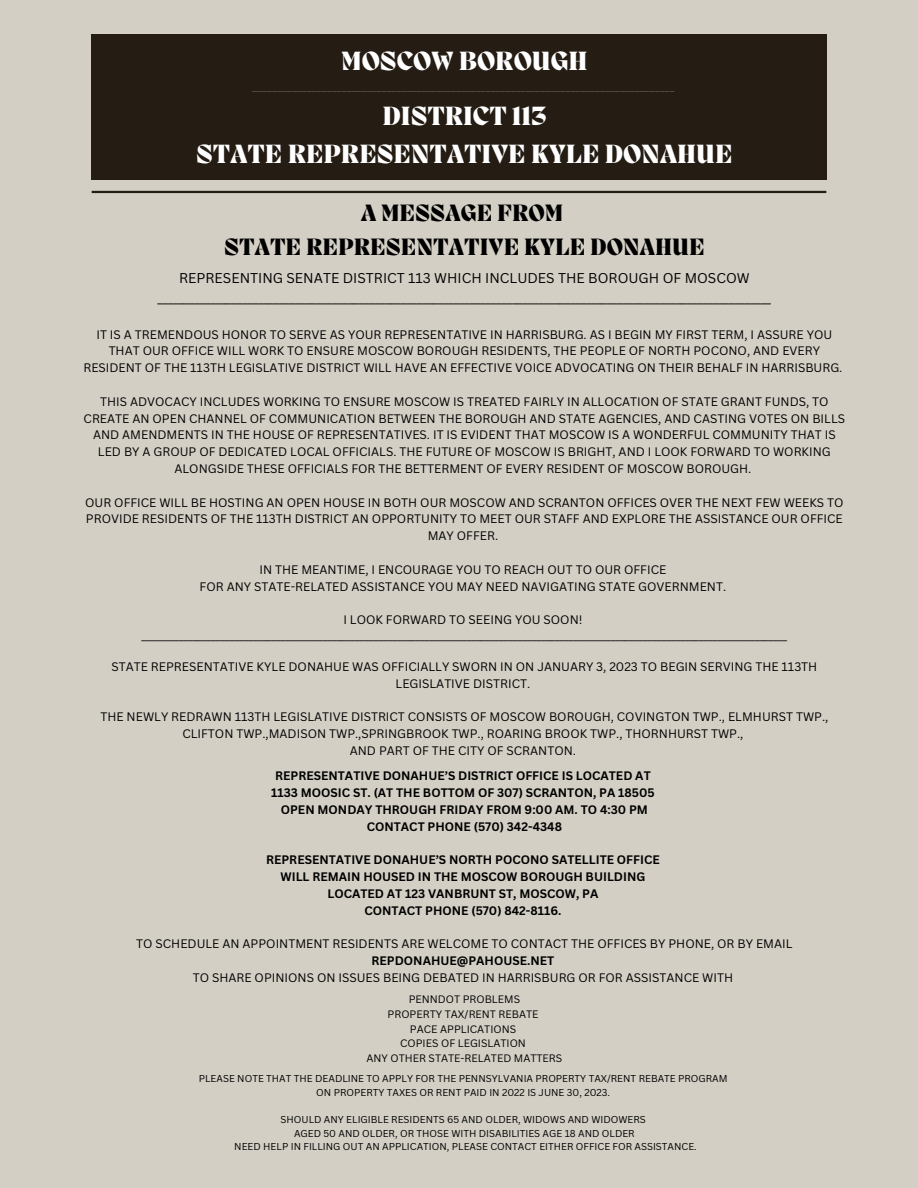
<style>
.page{position:relative;width:918px;height:1188px;background:#d3cfc5}
.page>*{position:absolute;margin:0;border:0;box-sizing:border-box;transform-origin:0 0}
.t1{font:800 27.15px/37.8px "Migra";color:#fff;text-align:center}
.t2{font:800 24.3px/33.9px "Migra";color:#000;text-align:center}
.t3{font:13.8px "Canva Sans";color:#000}
.t4{font:12.3px "Canva Sans";color:#000}
.t5{font:12px/16.8px "Canva Sans";color:#000;text-align:center}
.t6{font:700 12px/16.8px "Canva Sans";color:#000;text-align:center}
.t7{font:10.8px "Canva Sans";color:#000}
.t8{font:10.5px/14.7px "Canva Sans";color:#000;text-align:center}
.t9{font:9.75px/13.6px "Canva Sans";color:#000;text-align:center}
.t10{font:800 9.15px "Migra";color:#fff}
</style>
<div class="page">
<div style="left:92px;top:34px;width:734px;height:146px;background:#251c14"></div>
<hr style="left:92px;top:191px;width:734px;height:2px;background:#251c14">
<h1 class="t1" style="left:341px;top:44px;width:248px">MOSCOW BOROUGH</h1>
<p class="t10" style="left:252px;top:83px;width:424px">_____________________________________________________________________________________</p>
<h1 class="t1" style="left:196px;top:99px;width:538px">DISTRICT 113<br>STATE REPRESENTATIVE KYLE DONAHUE</h1>
<h2 class="t2" style="left:224px;top:198px;width:482px">A MESSAGE FROM<br>STATE REPRESENTATIVE KYLE DONAHUE</h2>
<p class="t3" style="left:179px;top:268px;width:572px">REPRESENTING SENATE DISTRICT 113 WHICH INCLUDES THE BOROUGH OF MOSCOW</p>
<p class="t4" style="left:158px;top:290px;width:615px">____________________________________________________________________________________________________________________</p>
<p class="t5" style="left:83px;top:326px;width:761px">IT IS A TREMENDOUS HONOR TO SERVE AS YOUR REPRESENTATIVE IN HARRISBURG. AS I BEGIN MY FIRST TERM, I ASSURE YOU<br>THAT OUR OFFICE WILL WORK TO ENSURE MOSCOW BOROUGH RESIDENTS, THE PEOPLE OF NORTH POCONO, AND EVERY<br>RESIDENT OF THE 113TH LEGISLATIVE DISTRICT WILL HAVE AN EFFECTIVE VOICE ADVOCATING ON THEIR BEHALF IN HARRISBURG.</p>
<p class="t5" style="left:84px;top:393px;width:763px">THIS ADVOCACY INCLUDES WORKING TO ENSURE MOSCOW IS TREATED FAIRLY IN ALLOCATION OF STATE GRANT FUNDS, TO CREATE AN OPEN CHANNEL OF COMMUNICATION BETWEEN THE BOROUGH AND STATE AGENCIES, AND CASTING VOTES ON BILLS AND AMENDMENTS IN THE HOUSE OF REPRESENTATIVES. IT IS EVIDENT THAT MOSCOW IS A WONDERFUL COMMUNITY THAT IS LED BY A GROUP OF DEDICATED LOCAL OFFICIALS. THE FUTURE OF MOSCOW IS BRIGHT, AND I LOOK FORWARD TO WORKING ALONGSIDE THESE OFFICIALS FOR THE BETTERMENT OF EVERY RESIDENT OF MOSCOW BOROUGH.</p>
<p class="t5" style="left:85px;top:494px;width:760px">OUR OFFICE WILL BE HOSTING AN OPEN HOUSE IN BOTH OUR MOSCOW AND SCRANTON OFFICES OVER THE NEXT FEW WEEKS TO<br>PROVIDE RESIDENTS OF THE 113TH DISTRICT AN OPPORTUNITY TO MEET OUR STAFF AND EXPLORE THE ASSISTANCE OUR OFFICE<br>MAY OFFER.</p>
<p class="t5" style="left:200px;top:561px;width:528px">IN THE MEANTIME, I ENCOURAGE YOU TO REACH OUT TO OUR OFFICE<br>FOR ANY STATE-RELATED ASSISTANCE YOU MAY NEED NAVIGATING STATE GOVERNMENT.</p>
<p class="t5" style="left:343px;top:611px;width:241px">I LOOK FORWARD TO SEEING YOU SOON!</p>
<p class="t7" style="left:142px;top:628px;width:647px">___________________________________________________________________________________________________________________________________________</p>
<p class="t5" style="left:111px;top:658px;width:707px">STATE REPRESENTATIVE KYLE DONAHUE WAS OFFICIALLY SWORN IN ON JANUARY 3, 2023 TO BEGIN SERVING THE 113TH<br>LEGISLATIVE DISTRICT.</p>
<p class="t5" style="left:100px;top:708px;width:729px">THE NEWLY REDRAWN 113TH LEGISLATIVE DISTRICT CONSISTS OF MOSCOW BOROUGH, COVINGTON TWP., ELMHURST TWP.,<br>CLIFTON TWP.,MADISON TWP.,SPRINGBROOK TWP., ROARING BROOK TWP., THORNHURST TWP.,<br>AND PART OF THE CITY OF SCRANTON.</p>
<p class="t6" style="left:271px;top:767px;width:385px">REPRESENTATIVE DONAHUE’S DISTRICT OFFICE IS LOCATED AT 1133 MOOSIC ST. (AT THE BOTTOM OF 307) SCRANTON, PA 18505<br>OPEN MONDAY THROUGH FRIDAY FROM 9:00 AM. TO 4:30 PM CONTACT PHONE (570) 342-4348</p>
<p class="t6" style="left:266px;top:851px;width:395px">REPRESENTATIVE DONAHUE’S NORTH POCONO SATELLITE OFFICE WILL REMAIN HOUSED IN THE MOSCOW BOROUGH BUILDING LOCATED AT 123 VANBRUNT ST, MOSCOW, PA<br>CONTACT PHONE (570) 842-8116.</p>
<p class="t5" style="left:136px;top:935px;width:658px">TO SCHEDULE AN APPOINTMENT RESIDENTS ARE WELCOME TO CONTACT THE OFFICES BY PHONE, OR BY EMAIL</p>
<p class="t6" style="left:372px;top:952px;width:184px">REPDONAHUE@PAHOUSE.NET</p>
<p class="t5" style="left:193px;top:969px;width:542px">TO SHARE OPINIONS ON ISSUES BEING DEBATED IN HARRISBURG OR FOR ASSISTANCE WITH</p>
<p class="t8" style="left:366px;top:992px;width:197px">PENNDOT PROBLEMS<br>PROPERTY TAX/RENT REBATE<br>PACE APPLICATIONS<br>COPIES OF LEGISLATION<br>ANY OTHER STATE-RELATED MATTERS</p>
<p class="t9" style="left:199px;top:1071px;width:530px">PLEASE NOTE THAT THE DEADLINE TO APPLY FOR THE PENNSYLVANIA PROPERTY TAX/RENT REBATE PROGRAM<br>ON PROPERTY TAXES OR RENT PAID IN 2022 IS JUNE 30, 2023.</p>
<p class="t9" style="left:234px;top:1112px;width:464px">SHOULD ANY ELIGIBLE RESIDENTS 65 AND OLDER, WIDOWS AND WIDOWERS<br>AGED 50 AND OLDER, OR THOSE WITH DISABILITIES AGE 18 AND OLDER<br>NEED HELP IN FILLING OUT AN APPLICATION, PLEASE CONTACT EITHER OFFICE FOR ASSISTANCE.</p>
</div>
